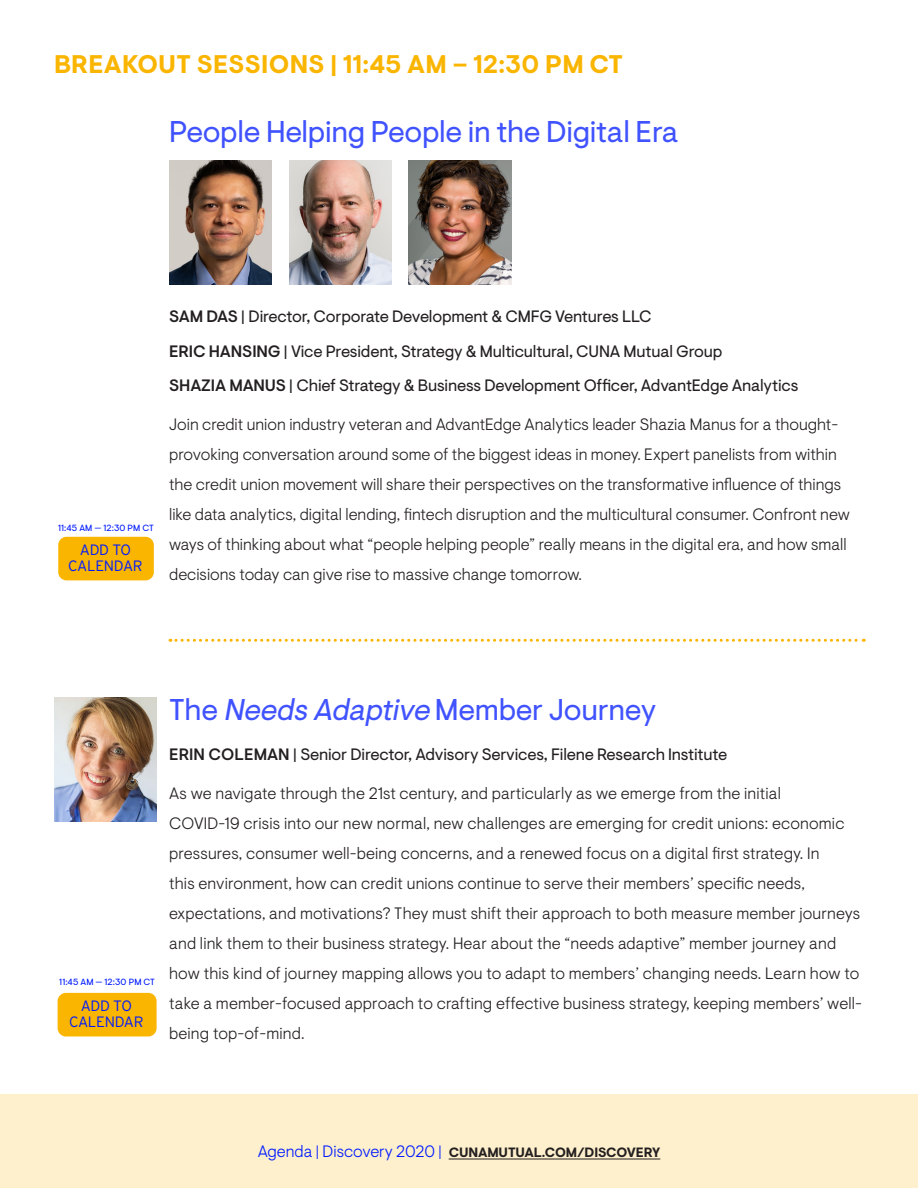
<style>
.page{position:relative;width:918px;height:1188px;background:#fff}
.page>*{position:absolute;margin:0;border:0;box-sizing:border-box;transform-origin:0 0}
.breakout_session_hea{font:30px "Visuelt";letter-spacing:-.01em;color:#4053ff}
.agenda_section_heads{font:700 25.5px "Visuelt";letter-spacing:.01em;color:#fab500}
.session_description{font:300 16.5px/30px "Visuelt";color:#231f20}
.speaker_title{font:16.5px "Visuelt";letter-spacing:-.01em;color:#231f20}
.t1{font:300 15px/16.5px "Interstate";letter-spacing:-.02em;color:#001aff;text-align:center}
.t2{font:700 13.5px "Visuelt";letter-spacing:-.01em;color:#231f20}
.agenda_section_heads-2{font:9px "Visuelt";letter-spacing:.01em;color:#001aff}
.s1{font-weight:500}
.s2{font-style:italic}
.s3{font-weight:300;font-size:16.5px;color:#001aff}
</style>
<div class="page">
<div style="left:0;top:1094px;width:918px;height:94px;background:#fef0cc"></div>
<hr style="left:449px;top:1159px;width:211px;height:1px;background:#231f20">
<img style="left:170px;top:160px;width:102px;height:124px">
<img style="left:289px;top:160px;width:103px;height:124px">
<img style="left:409px;top:160px;width:102px;height:124px">
<img style="left:54px;top:698px;width:102px;height:124px">
<svg style="left:170px;top:639px;width:694px;height:3px"></svg>
<div style="left:57px;top:992px;width:100px;height:45px;background:#fab500;border-radius:9px"></div>
<div style="left:56px;top:991px;width:102px;height:47px;border:2px solid #fff;border-radius:9px"></div>
<div style="left:58px;top:536px;width:97px;height:45px;background:#fab500;border-radius:9px"></div>
<div style="left:57px;top:535px;width:98px;height:47px;border:2px solid #fff;border-radius:9px"></div>
<p class="agenda_section_heads" style="left:54px;top:49px;width:571px">BREAKOUT SESSIONS | 11:45 AM – 12:30 PM CT</p>
<p class="breakout_session_hea" style="left:169px;top:114px;width:511px">People Helping People in the Digital Era</p>
<p class="agenda_section_heads-2" style="left:58px;top:523px;width:97px">11:45 AM — 12:30 PM CT</p>
<p class="t1" style="left:68px;top:541px;width:76px">ADD TO<br>CALENDAR</p>
<p class="speaker_title" style="left:169px;top:307px;width:484px"><span class="s1">SAM DAS</span> | Director, Corporate Development &amp; CMFG Ventures LLC</p>
<p class="speaker_title" style="left:169px;top:341px;width:555px"><span class="s1">ERIC HANSING</span> | Vice President, Strategy &amp; Multicultural, CUNA Mutual Group</p>
<p class="speaker_title" style="left:169px;top:376px;width:631px"><span class="s1">SHAZIA MANUS</span> | Chief Strategy &amp; Business Development Officer, AdvantEdge Analytics</p>
<p class="session_description" style="left:169px;top:410px;width:682px">Join credit union industry veteran and AdvantEdge Analytics leader Shazia Manus for a thought&shy;provoking conversation around some of the biggest ideas in money. Expert panelists from within the credit union movement will share their perspectives on the transformative influence of things like data analytics, digital lending, fintech disruption and the multicultural consumer. Confront new ways of thinking about what “people helping people” really means in the digital era, and how small decisions today can give rise to massive change tomorrow.</p>
<p class="agenda_section_heads-2" style="left:59px;top:977px;width:97px">11:45 AM — 12:30 PM CT</p>
<p class="t1" style="left:81px;top:997px;width:53px">ADD TO</p>
<p class="t1" style="left:69px;top:1014px;width:76px">CALENDAR</p>
<p class="breakout_session_hea" style="left:169px;top:692px;width:489px">The <span class="s2">Needs Adaptive</span> Member Journey</p>
<p class="speaker_title" style="left:169px;top:745px;width:560px"><span class="s1">ERIN COLEMAN</span> | Senior Director, Advisory Services, Filene Research Institute</p>
<p class="session_description" style="left:169px;top:779px;width:694px">As we navigate through the 21st century, and particularly as we emerge from the initial<br>COVID-19 crisis into our new normal, new challenges are emerging for credit unions: economic pressures, consumer well-being concerns, and a renewed focus on a digital first strategy. In<br>this environment, how can credit unions continue to serve their members’ specific needs, expectations, and motivations? They must shift their approach to both measure member journeys and link them to their business strategy. Hear about the “needs adaptive” member journey and how this kind of journey mapping allows you to adapt to members’ changing needs. Learn how to take a member-focused approach to crafting effective business strategy, keeping members’ well&shy;being top-of-mind.</p>
<p class="t2" style="left:258px;top:1144px;width:404px"><span class="s3">Agenda | Discovery 2020 |</span> CUNAMUTUAL.COM/DISCOVERY</p>
</div>
